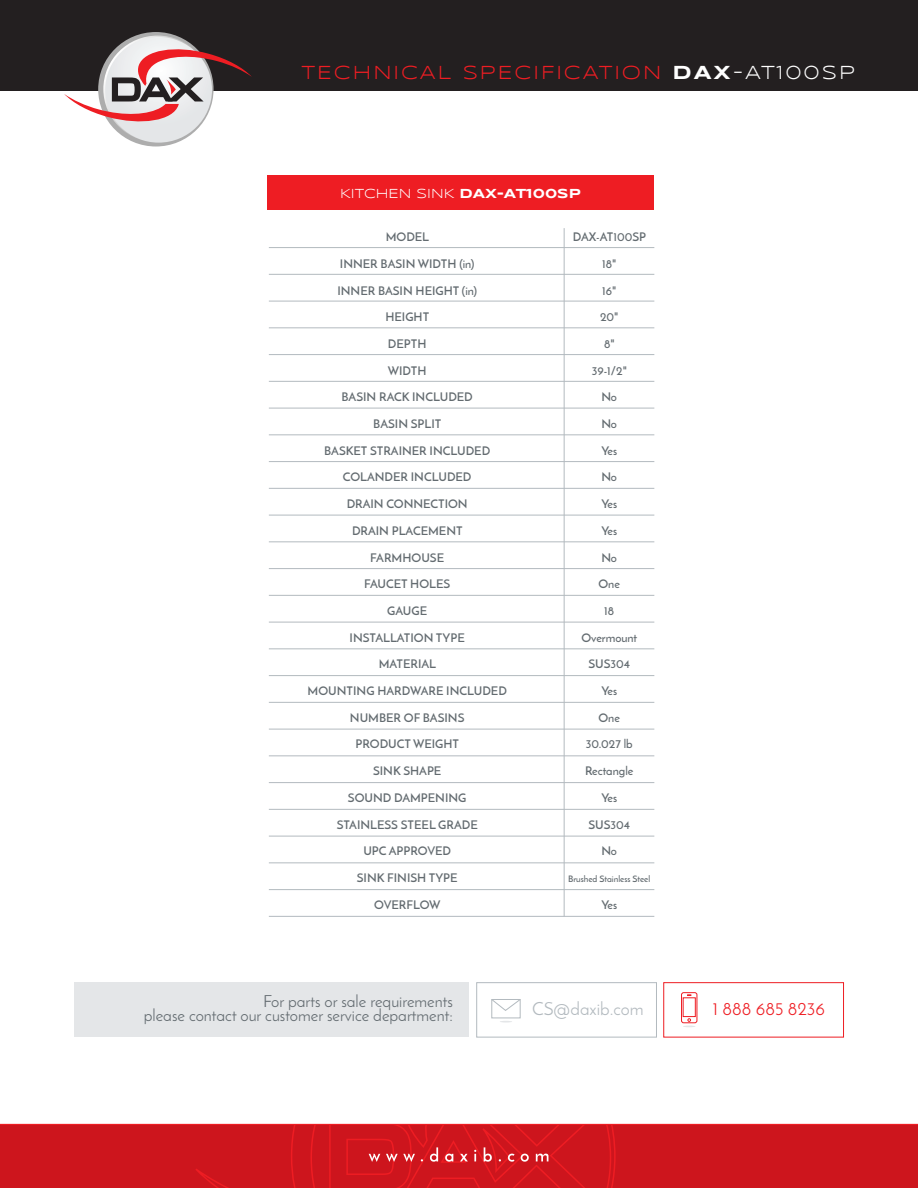
<style>
.page{position:relative;width:918px;height:1188px;background:#fff}
.page>*{position:absolute;margin:0;border:0;box-sizing:border-box;transform-origin:0 0}
.t1{font:19.5px "Syncopate";letter-spacing:.1em;color:#ee1d23}
.t2{font:18px "Josefin Sans";color:#b3babf}
.t3{font:18px "Josefin Sans";color:#ee1d23}
.t4{font:16.5px/13.5px "Josefin Sans";color:#636b70;text-align:right}
.t5{font:13.5px "Syncopate";color:#fff}
.t6{font:600 12px "Josefin Sans";color:#636b70}
.t7{font:600 9px "Josefin Sans";color:#636b70}
.s1{font-weight:700;color:#fff}
.s2{color:#fff}
.s3{font-weight:700}
</style>
<div class="page">
<div style="left:267px;top:176px;width:387px;height:34px;background:#ee1d23"></div>
<hr style="left:269px;top:916px;width:385px;height:1px;background:#b3babf">
<hr style="left:269px;top:889px;width:385px;height:1px;background:#b3babf">
<hr style="left:269px;top:862px;width:385px;height:1px;background:#b3babf">
<hr style="left:269px;top:836px;width:385px;height:1px;background:#b3babf">
<hr style="left:269px;top:809px;width:385px;height:1px;background:#b3babf">
<hr style="left:269px;top:782px;width:385px;height:1px;background:#b3babf">
<hr style="left:269px;top:755px;width:385px;height:1px;background:#b3babf">
<hr style="left:269px;top:729px;width:385px;height:1px;background:#b3babf">
<hr style="left:269px;top:702px;width:385px;height:1px;background:#b3babf">
<hr style="left:269px;top:675px;width:385px;height:1px;background:#b3babf">
<hr style="left:269px;top:648px;width:385px;height:1px;background:#b3babf">
<hr style="left:269px;top:622px;width:385px;height:1px;background:#b3babf">
<hr style="left:269px;top:595px;width:385px;height:1px;background:#b3babf">
<hr style="left:269px;top:568px;width:385px;height:1px;background:#b3babf">
<hr style="left:269px;top:541px;width:385px;height:1px;background:#b3babf">
<hr style="left:269px;top:515px;width:385px;height:1px;background:#b3babf">
<hr style="left:269px;top:488px;width:385px;height:1px;background:#b3babf">
<hr style="left:269px;top:461px;width:385px;height:1px;background:#b3babf">
<hr style="left:269px;top:434px;width:385px;height:1px;background:#b3babf">
<hr style="left:269px;top:408px;width:385px;height:1px;background:#b3babf">
<hr style="left:269px;top:381px;width:385px;height:1px;background:#b3babf">
<hr style="left:269px;top:354px;width:385px;height:1px;background:#b3babf">
<hr style="left:269px;top:327px;width:385px;height:1px;background:#b3babf">
<hr style="left:269px;top:301px;width:385px;height:1px;background:#b3babf">
<hr style="left:269px;top:274px;width:385px;height:1px;background:#b3babf">
<hr style="left:269px;top:247px;width:385px;height:1px;background:#b3babf">
<hr style="left:564px;top:228px;width:1px;height:688px;background:#b3babf">
<div style="left:0;top:0;width:918px;height:90px;background:#231f20"></div>
<svg style="left:64px;top:36px;width:188px;height:107px"></svg>
<div style="left:0;top:1124px;width:918px;height:64px;background:#cd151d"></div>
<hr style="left:0;top:1124px;width:918px;height:1px;background:#ee1d23">
<svg style="left:195px;top:1125px;width:421px;height:63px"></svg>
<div style="left:74px;top:983px;width:395px;height:54px;background:#e4e6e8"></div>
<div style="left:663px;top:982px;width:181px;height:55px;border:1px solid #ee1d23"></div>
<div style="left:476px;top:982px;width:181px;height:55px;border:1px solid #b3babf"></div>
<svg style="left:681px;top:992px;width:17px;height:35px"></svg>
<svg style="left:500px;top:1021px;width:12px;height:2px"></svg>
<div style="left:491px;top:999px;width:30px;height:19px;border:1px solid #b3babf"></div>
<svg style="left:491px;top:999px;width:30px;height:12px"></svg>
<h1 class="t1" style="left:302px;top:61px;width:555px">TECHNICAL SPECIFICATION <span class="s1">DAX</span><span class="s2">-AT100SP</span></h1>
<p class="t5" style="left:340px;top:186px;width:242px">KITCHEN SINK <span class="s3">DAX-AT100SP</span></p>
<p class="t6" style="left:386px;top:229px;width:45px">MODEL</p>
<p class="t6" style="left:340px;top:256px;width:136px">INNER BASIN WIDTH (in)</p>
<p class="t6" style="left:337px;top:283px;width:141px">INNER BASIN HEIGHT (in)</p>
<p class="t6" style="left:385px;top:310px;width:45px">HEIGHT</p>
<p class="t6" style="left:388px;top:336px;width:40px">DEPTH</p>
<p class="t6" style="left:388px;top:363px;width:40px">WIDTH</p>
<p class="t6" style="left:342px;top:390px;width:133px">BASIN RACK INCLUDED</p>
<p class="t6" style="left:373px;top:416px;width:70px">BASIN SPLIT</p>
<p class="t6" style="left:324px;top:443px;width:168px">BASKET STRAINER INCLUDED</p>
<p class="t6" style="left:343px;top:470px;width:130px">COLANDER INCLUDED</p>
<p class="t6" style="left:347px;top:496px;width:123px">DRAIN CONNECTION</p>
<p class="t6" style="left:352px;top:523px;width:112px">DRAIN PLACEMENT</p>
<p class="t6" style="left:370px;top:550px;width:75px">FARMHOUSE</p>
<p class="t6" style="left:364px;top:577px;width:88px">FAUCET HOLES</p>
<p class="t6" style="left:387px;top:603px;width:41px">GAUGE</p>
<p class="t6" style="left:350px;top:630px;width:117px">INSTALLATION TYPE</p>
<p class="t6" style="left:379px;top:657px;width:59px">MATERIAL</p>
<p class="t6" style="left:308px;top:683px;width:201px">MOUNTING HARDWARE INCLUDED</p>
<p class="t6" style="left:350px;top:710px;width:116px">NUMBER OF BASINS</p>
<p class="t6" style="left:356px;top:737px;width:105px">PRODUCT WEIGHT</p>
<p class="t6" style="left:373px;top:763px;width:70px">SINK SHAPE</p>
<p class="t6" style="left:348px;top:790px;width:120px">SOUND DAMPENING</p>
<p class="t6" style="left:337px;top:817px;width:143px">STAINLESS STEEL GRADE</p>
<p class="t6" style="left:363px;top:844px;width:89px">UPC APPROVED</p>
<p class="t6" style="left:357px;top:870px;width:102px">SINK FINISH TYPE</p>
<p class="t6" style="left:374px;top:897px;width:68px">OVERFLOW</p>
<p class="t6" style="left:573px;top:229px;width:75px">DAX-AT100SP</p>
<p class="t6" style="left:602px;top:256px;width:16px">18"</p>
<p class="t6" style="left:602px;top:283px;width:16px">16"</p>
<p class="t6" style="left:600px;top:310px;width:20px">20"</p>
<p class="t6" style="left:604px;top:336px;width:12px">8"</p>
<p class="t6" style="left:592px;top:363px;width:37px">39-1/2"</p>
<p class="t6" style="left:601px;top:390px;width:17px">No</p>
<p class="t6" style="left:601px;top:416px;width:17px">No</p>
<p class="t6" style="left:601px;top:443px;width:17px">Yes</p>
<p class="t6" style="left:601px;top:470px;width:17px">No</p>
<p class="t6" style="left:601px;top:496px;width:17px">Yes</p>
<p class="t6" style="left:601px;top:523px;width:17px">Yes</p>
<p class="t6" style="left:601px;top:550px;width:17px">No</p>
<p class="t6" style="left:599px;top:577px;width:23px">One</p>
<p class="t6" style="left:604px;top:603px;width:11px">18</p>
<p class="t6" style="left:581px;top:630px;width:57px">Overmount</p>
<p class="t6" style="left:588px;top:657px;width:43px">SUS304</p>
<p class="t6" style="left:601px;top:683px;width:17px">Yes</p>
<p class="t6" style="left:599px;top:710px;width:23px">One</p>
<p class="t6" style="left:586px;top:737px;width:48px">30.027 lb</p>
<p class="t6" style="left:585px;top:763px;width:50px">Rectangle</p>
<p class="t6" style="left:601px;top:790px;width:17px">Yes</p>
<p class="t6" style="left:588px;top:817px;width:43px">SUS304</p>
<p class="t6" style="left:601px;top:844px;width:17px">No</p>
<p class="t7" style="left:568px;top:873px;width:84px">Brushed Stainless Steel</p>
<p class="t6" style="left:601px;top:897px;width:17px">Yes</p>
<h3 class="t4" style="left:144px;top:995px;width:311px">For parts or sale requirements<br>please contact our customer service department:</h3>
<h2 class="t3" style="left:713px;top:998px;width:114px">1 888 685 8236</h2>
<h2 class="t2" style="left:532px;top:998px;width:113px">CS@daxib.com</h2>
</div>
